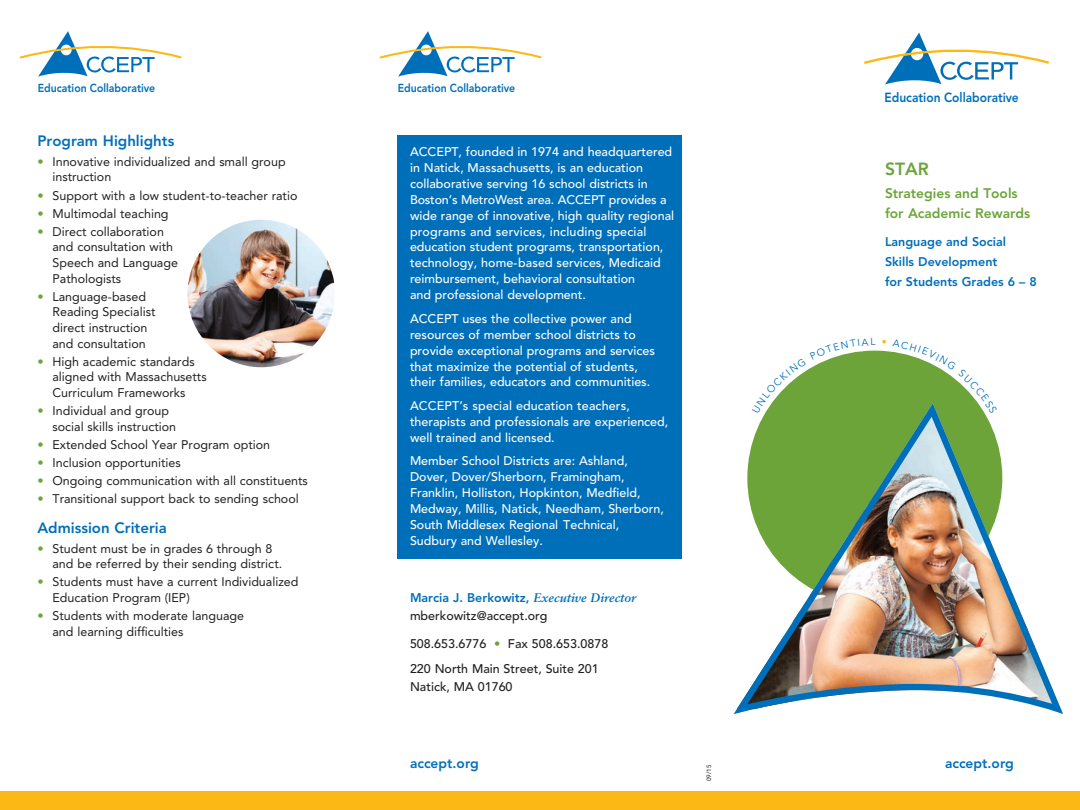
<style>
.page{position:relative;width:1080px;height:810px;background:#fff}
.page>*{position:absolute;margin:0;border:0;box-sizing:border-box;transform-origin:0 0}
.t1{font:800 17.5px "Avenir";color:#6ca43a}
._1_Head__2{font:800 15px "Avenir";color:#006fba}
.t2{font:800 13.75px/20px "Avenir";color:#6ca43a}
.accept_org{font:800 13.75px "Avenir";color:#006fba}
.t3{font:800 13.25px "Avenir";color:#006fba;scale:.91 1}
._3_Text{font:500 12.5px/16px "Avenir";color:#fff}
._3_Text-2{font:12.5px/15.6px "Avenir";color:#231f20}
._3_Text-3{font:500 12.5px/17.5px "Avenir";color:#231f20}
.t4{font:800 12.5px/20px "Avenir";color:#006fba}
.t5{font:800 11.5px "Avenir";color:#006fba;scale:.91 1}
.t6{font:6.25px "Avenir";color:#231f20}
.s1{color:#6ca43a}
.s2{font-weight:800;color:#006fba}
.s3{font-family:"Sabon";font-weight:700;font-style:italic;color:#006fba}
</style>
<div class="page">
<div style="left:720px;top:791px;width:360px;height:19px;background:#fcb814"></div>
<div style="left:0;top:791px;width:720px;height:19px;background:#fcb814"></div>
<div style="left:398px;top:135px;width:284px;height:424px;background:#006fba"></div>
<img style="left:733px;top:397px;width:330px;height:317px">
<img style="left:188px;top:220px;width:146px;height:147px">
<svg style="left:20px;top:31px;width:162px;height:46px"></svg>
<svg style="left:380px;top:31px;width:162px;height:46px"></svg>
<svg style="left:864px;top:33px;width:185px;height:52px"></svg>
<svg style="left:752px;top:350px;width:123px;height:64px"></svg>
<svg style="left:892px;top:351px;width:105px;height:63px"></svg>
<p class="t5" style="left:38px;top:81px;width:131px">Education Collaborative</p>
<p class="t5" style="left:398px;top:81px;width:131px">Education Collaborative</p>
<p class="_1_Head__2" style="left:38px;top:132px;width:138px">Program Highlights</p>
<p class="_3_Text-2" style="left:52px;top:154px;width:235px;text-indent:-15px"><span class="s1">•</span> Innovative individualized and small group instruction</p>
<p class="_3_Text-2" style="left:38px;top:187px;width:261px"><span class="s1">•</span> Support with a low student-to-teacher ratio</p>
<p class="_3_Text-2" style="left:38px;top:206px;width:133px"><span class="s1">•</span> Multimodal teaching</p>
<p class="_3_Text-2" style="left:53px;top:224px;width:127px;text-indent:-15px"><span class="s1">•</span> Direct collaboration and consultation with<br>Speech and Language<br>Pathologists</p>
<p class="_3_Text-2" style="left:52px;top:289px;width:104px;text-indent:-15px"><span class="s1">•</span> Language-based<br>Reading Specialist direct instruction and consultation</p>
<p class="_3_Text-2" style="left:53px;top:354px;width:156px;text-indent:-15px"><span class="s1">•</span> High academic standards aligned with Massachusetts<br>Curriculum Frameworks</p>
<p class="_3_Text-2" style="left:53px;top:403px;width:125px;text-indent:-15px"><span class="s1">•</span> Individual and group social skills instruction</p>
<p class="_3_Text-2" style="left:38px;top:437px;width:234px"><span class="s1">•</span> Extended School Year Program option</p>
<p class="_3_Text-2" style="left:38px;top:455px;width:145px"><span class="s1">•</span> Inclusion opportunities</p>
<p class="_3_Text-2" style="left:38px;top:473px;width:272px"><span class="s1">•</span> Ongoing communication with all constituents</p>
<p class="_3_Text-2" style="left:38px;top:491px;width:263px"><span class="s1">•</span> Transitional support back to sending school</p>
<p class="_1_Head__2" style="left:38px;top:519px;width:131px">Admission Criteria</p>
<p class="_3_Text-2" style="left:53px;top:541px;width:231px;text-indent:-15px"><span class="s1">•</span> Student must be in grades 6 through 8 and be referred by their sending district.</p>
<p class="_3_Text-2" style="left:52px;top:574px;width:248px;text-indent:-15px"><span class="s1">•</span> Students must have a current Individualized<br>Education Program (IEP)</p>
<p class="_3_Text-2" style="left:53px;top:608px;width:193px;text-indent:-15px"><span class="s1">•</span> Students with moderate language and learning difficulties</p>
<p class="_3_Text" style="left:410px;top:144px;width:266px">ACCEPT, founded in 1974 and headquartered in Natick, Massachusetts, is an education collaborative serving 16 school districts in Boston’s MetroWest area. ACCEPT provides a wide range of innovative, high quality regional programs and services, including special education student programs, transportation, technology, home-based services, Medicaid reimbursement, behavioral consultation<br>and professional development.</p>
<p class="_3_Text" style="left:410px;top:311px;width:246px">ACCEPT uses the collective power and resources of member school districts to provide exceptional programs and services that maximize the potential of students, their families, educators and communities.</p>
<p class="_3_Text" style="left:410px;top:398px;width:260px">ACCEPT’s special education teachers, therapists and professionals are experienced, well trained and licensed.</p>
<p class="_3_Text" style="left:410px;top:453px;width:255px">Member School Districts are: Ashland, Dover, Dover/Sherborn, Framingham, Franklin, Holliston, Hopkinton, Medfield, Medway, Millis, Natick, Needham, Sherborn, South Middlesex Regional Technical, Sudbury and Wellesley.</p>
<p class="_3_Text-3" style="left:410px;top:589px;width:227px"><span class="s2">Marcia J. Berkowitz,</span> <span class="s3">Executive Director </span>mberkowitz@accept.org</p>
<p class="_3_Text-3" style="left:410px;top:636px;width:200px">508.653.6776 <span class="s1">•</span> Fax 508.653.0878</p>
<p class="_3_Text-3" style="left:410px;top:661px;width:190px">220 North Main Street, Suite 201<br>Natick, MA 01760</p>
<p class="accept_org" style="left:410px;top:755px;width:70px">accept.org</p>
<p class="t6" style="left:705px;top:781px;width:18px;rotate:-90deg">09/15</p>
<p class="t3" style="left:885px;top:89px;width:149px">Education Collaborative</p>
<p class="t1" style="left:885px;top:158px;width:45px">STAR</p>
<p class="t2" style="left:885px;top:183px;width:147px">Strategies and Tools for Academic Rewards</p>
<p class="t4" style="left:885px;top:231px;width:154px">Language and Social<br>Skills Development<br>for Students Grades 6 – 8</p>
<p class="accept_org" style="left:945px;top:755px;width:70px">accept.org</p>
</div>
